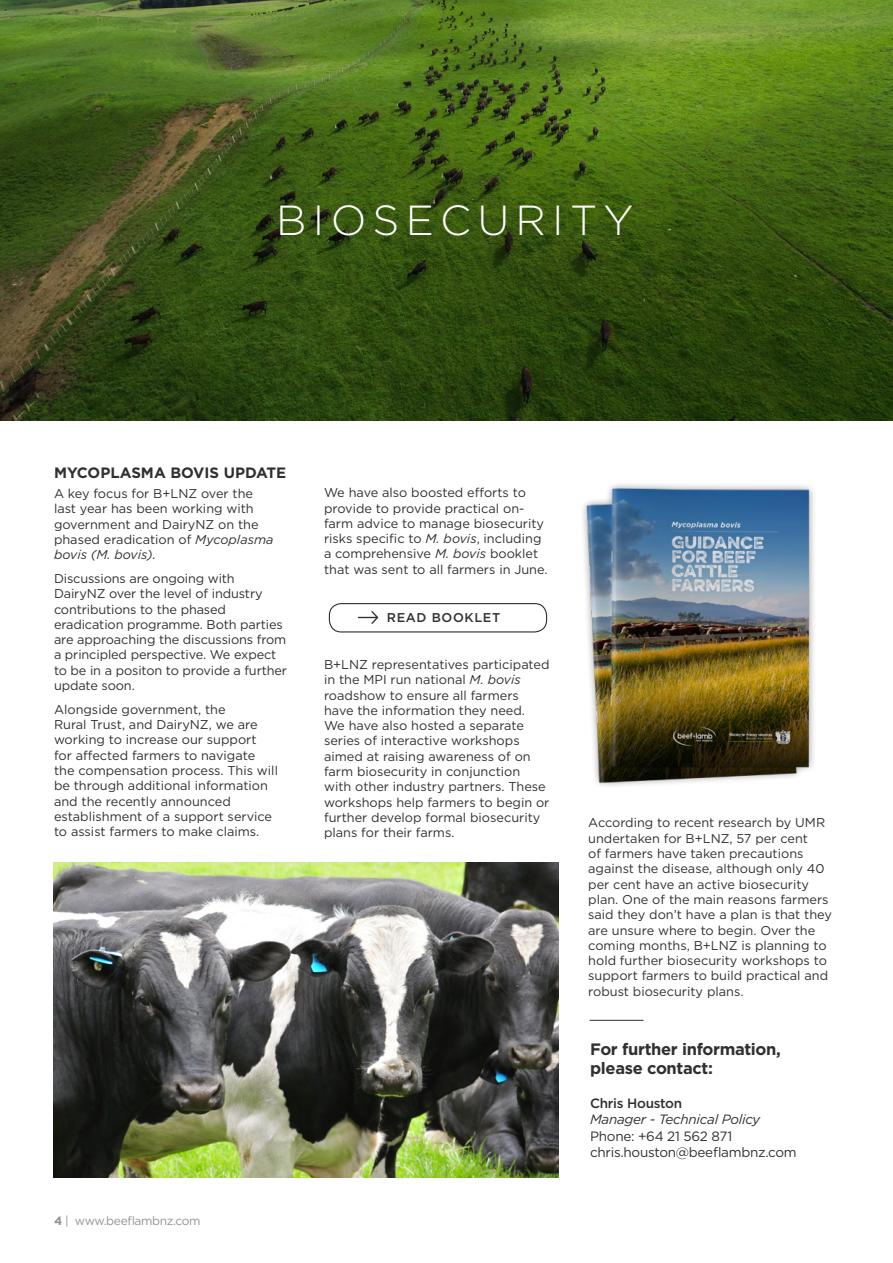
<style>
.page{position:relative;width:893px;height:1263px;background:#fff}
.page>*{position:absolute;margin:0;border:0;box-sizing:border-box;transform-origin:0 0}
.Body_Black_8_5pt{font:300 42px "Gotham";letter-spacing:.15em;color:#fff}
.Body{font:700 16.5px/19.5px "Gotham";letter-spacing:-.02em;color:#312f30}
.Upper_body{font:700 15px "Gotham";color:#312f30}
.Body-2{font:13.5px/16.5px "Gotham";letter-spacing:-.02em;color:#312f30}
.Body_Black_8_5pt-2{font:12.75px/15.3px "Gotham";color:#312f30}
.Body_Black_8_5pt-3{font:500 12.75px "Gotham";letter-spacing:.05em;color:#312f30}
.t1{font:12px "Gotham";letter-spacing:-.03em;color:#979391}
.s1{font-style:italic}
.s2{font-weight:700}
.s3{font-weight:500}
</style>
<div class="page">
<img style="left:0;top:0;width:893px;height:421px">
<img style="left:537px;top:484px;width:277px;height:302px">
<hr style="left:590px;top:1020px;width:54px;height:1px;background:#312f30">
<img style="left:54px;top:862px;width:505px;height:316px">
<div style="left:329px;top:603px;width:218px;height:29px;border:1px solid #312f30;border-radius:12px"></div>
<svg style="left:358px;top:611px;width:20px;height:13px"></svg>
<p class="Body_Black_8_5pt" style="left:276px;top:194px;width:359px">BIOSECURITY</p>
<p class="Upper_body" style="left:54px;top:463px;width:234px">MYCOPLASMA BOVIS UPDATE</p>
<p class="Body_Black_8_5pt-2" style="left:54px;top:485px;width:221px">A key focus for B+LNZ over the last year has been working with government and DairyNZ on the phased eradication of <span class="s1">Mycoplasma bovis (M. bovis).</span></p>
<p class="Body_Black_8_5pt-2" style="left:54px;top:570px;width:235px">Discussions are ongoing with<br>DairyNZ over the level of industry contributions to the phased eradication programme. Both parties are approaching the discussions from a principled perspective. We expect to be in a positon to provide a further update soon.</p>
<p class="Body_Black_8_5pt-2" style="left:54px;top:701px;width:226px">Alongside government, the<br>Rural Trust, and DairyNZ, we are working to increase our support<br>for affected farmers to navigate the compensation process. This will be through additional information and the recently announced establishment of a support service to assist farmers to make claims.</p>
<p class="Body_Black_8_5pt-2" style="left:324px;top:485px;width:225px">We have also boosted efforts to provide to provide practical on&shy;farm advice to manage biosecurity risks specific to <span class="s1">M. bovis</span>, including a comprehensive <span class="s1">M. bovis</span> booklet that was sent to all farmers in June.</p>
<p class="Body_Black_8_5pt-3" style="left:387px;top:609px;width:115px">READ BOOKLET</p>
<p class="Body_Black_8_5pt-2" style="left:324px;top:656px;width:227px">B+LNZ representatives participated in the MPI run national <span class="s1">M. bovis </span>roadshow to ensure all farmers have the information they need.<br>We have also hosted a separate series of interactive workshops aimed at raising awareness of on farm biosecurity in conjunction with other industry partners. These workshops help farmers to begin or further develop formal biosecurity plans for their farms.</p>
<p class="t1" style="left:54px;top:1213px;width:148px"><span class="s2">4</span> | www.beeflambnz.com</p>
<p class="Body_Black_8_5pt-2" style="left:588px;top:815px;width:245px">According to recent research by UMR undertaken for B+LNZ, 57 per cent<br>of farmers have taken precautions against the disease, although only 40 per cent have an active biosecurity plan. One of the main reasons farmers said they don’t have a plan is that they are unsure where to begin. Over the coming months, B+LNZ is planning to hold further biosecurity workshops to support farmers to build practical and robust biosecurity plans.</p>
<p class="Body" style="left:590px;top:1039px;width:192px">For further information, please contact:</p>
<p class="Body-2" style="left:590px;top:1094px;width:208px"><span class="s3">Chris Houston<br></span><span class="s1">Manager - Technical Policy<br></span>Phone: +64 21 562 871 chris.houston@beeflambnz.com</p>
</div>
